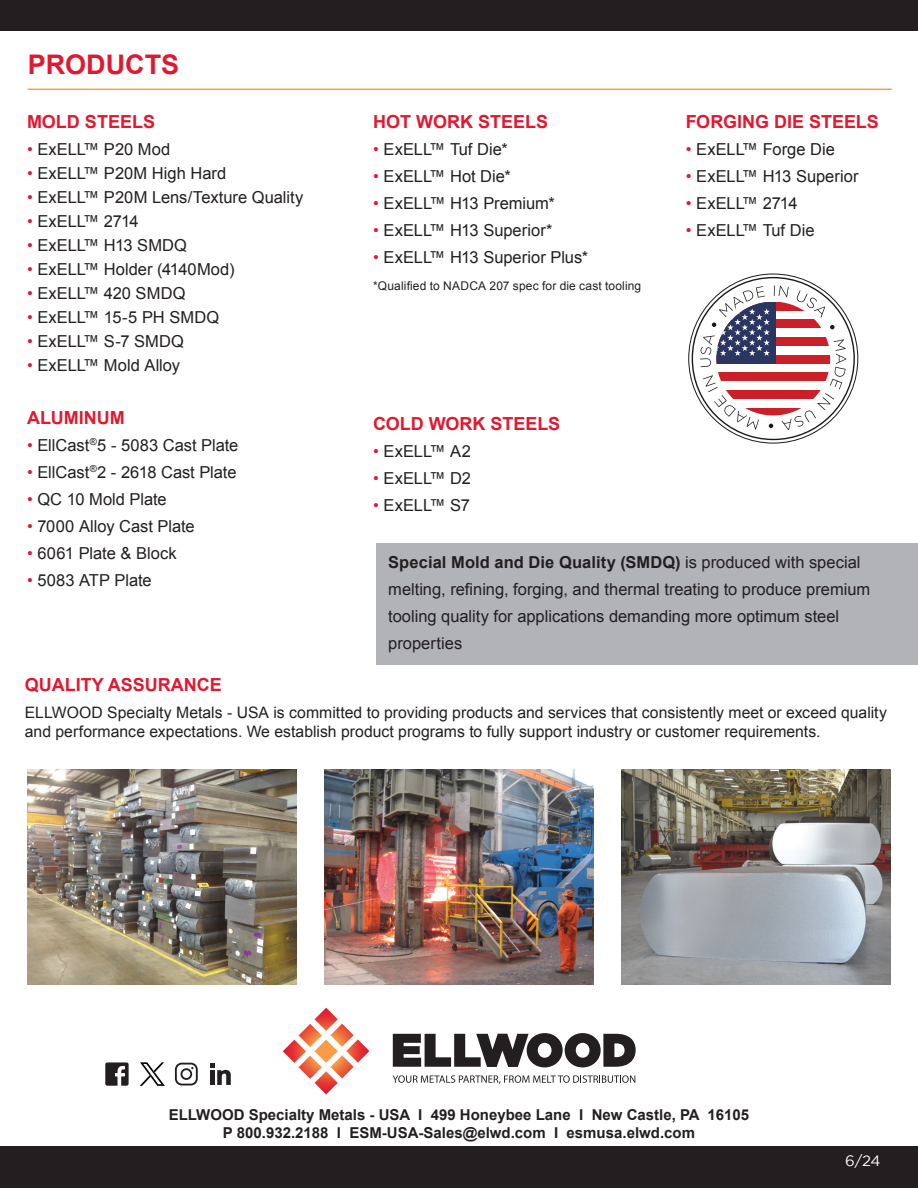
<style>
.page{position:relative;width:918px;height:1188px;background:#fff}
.page>*{position:absolute;margin:0;border:0;box-sizing:border-box;transform-origin:0 0}
.t1{font:700 27px "Arial";color:#e01931}
.t2{font:700 18px "Arial";color:#e01931}
.t3{font:16.5px/27px "Arial";color:#231f20}
.t4{font:15.75px/18.9px "Arial";color:#231f20}
.t5{font:700 15px "Arial";color:#231f20}
.t6{font:15px "Gotham";color:#fff}
.t7{font:12px "Arial";letter-spacing:.01em;color:#231f20}
.s1{color:#e01931}
.s2{font-weight:700}
</style>
<div class="page">
<div style="left:377px;top:543px;width:541px;height:121px;background:#b2b3b7"></div>
<svg style="left:689px;top:274px;width:169px;height:169px"></svg>
<svg style="left:700px;top:286px;width:146px;height:144px"></svg>
<div style="left:0;top:0;width:918px;height:30px;background:#231f20"></div>
<div style="left:0;top:1146px;width:918px;height:42px;background:#231f20"></div>
<hr style="left:28px;top:89px;width:864px;height:1px;background:#f89c4c">
<svg style="left:393px;top:1033px;width:243px;height:34px"></svg>
<svg style="left:283px;top:1008px;width:86px;height:86px"></svg>
<svg style="left:393px;top:1075px;width:242px;height:9px"></svg>
<img style="left:27px;top:769px;width:270px;height:215px">
<img style="left:324px;top:769px;width:270px;height:215px">
<img style="left:621px;top:769px;width:270px;height:215px">
<svg style="left:105px;top:1062px;width:24px;height:24px"></svg>
<svg style="left:175px;top:1063px;width:23px;height:23px"></svg>
<svg style="left:210px;top:1063px;width:21px;height:22px"></svg>
<div style="left:210px;top:1070px;width:5px;height:15px;background:#231f20"></div>
<svg style="left:140px;top:1062px;width:25px;height:24px"></svg>
<p class="t1" style="left:28px;top:46px;width:153px">PRODUCTS</p>
<p class="t2" style="left:27px;top:109px;width:130px">MOLD STEELS</p>
<p class="t3" style="left:27px;top:135px;width:145px"><span class="s1">•</span> ExELL™ P20 Mod</p>
<p class="t3" style="left:27px;top:159px;width:201px"><span class="s1">•</span> ExELL™ P20M High Hard</p>
<p class="t3" style="left:27px;top:183px;width:278px"><span class="s1">•</span> ExELL™ P20M Lens/Texture Quality</p>
<p class="t3" style="left:27px;top:207px;width:113px"><span class="s1">•</span> ExELL™ 2714</p>
<p class="t3" style="left:27px;top:231px;width:162px"><span class="s1">•</span> ExELL™ H13 SMDQ</p>
<p class="t3" style="left:27px;top:255px;width:209px"><span class="s1">•</span> ExELL™ Holder (4140Mod)</p>
<p class="t3" style="left:27px;top:279px;width:160px"><span class="s1">•</span> ExELL™ 420 SMDQ</p>
<p class="t3" style="left:27px;top:303px;width:194px"><span class="s1">•</span> ExELL™ 15-5 PH SMDQ</p>
<p class="t3" style="left:27px;top:327px;width:159px"><span class="s1">•</span> ExELL™ S-7 SMDQ</p>
<p class="t3" style="left:27px;top:351px;width:155px"><span class="s1">•</span> ExELL™ Mold Alloy</p>
<p class="t2" style="left:27px;top:405px;width:99px">ALUMINUM</p>
<p class="t3" style="left:27px;top:431px;width:213px"><span class="s1">•</span> EllCast<sup>®</sup>5 - 5083 Cast Plate</p>
<p class="t3" style="left:27px;top:458px;width:211px"><span class="s1">•</span> EllCast<sup>®</sup>2 - 2618 Cast Plate</p>
<p class="t3" style="left:27px;top:485px;width:141px"><span class="s1">•</span> QC 10 Mold Plate</p>
<p class="t3" style="left:27px;top:512px;width:169px"><span class="s1">•</span> 7000 Alloy Cast Plate</p>
<p class="t3" style="left:27px;top:539px;width:151px"><span class="s1">•</span> 6061 Plate &amp; Block</p>
<p class="t3" style="left:27px;top:566px;width:126px"><span class="s1">•</span> 5083 ATP Plate</p>
<p class="t2" style="left:373px;top:109px;width:177px">HOT WORK STEELS</p>
<p class="t3" style="left:373px;top:135px;width:136px"><span class="s1">•</span> ExELL™ Tuf Die*</p>
<p class="t3" style="left:373px;top:162px;width:139px"><span class="s1">•</span> ExELL™ Hot Die*</p>
<p class="t3" style="left:373px;top:189px;width:183px"><span class="s1">•</span> ExELL™ H13 Premium*</p>
<p class="t3" style="left:373px;top:216px;width:181px"><span class="s1">•</span> ExELL™ H13 Superior*</p>
<p class="t3" style="left:373px;top:243px;width:217px"><span class="s1">•</span> ExELL™ H13 Superior Plus*</p>
<p class="t7" style="left:373px;top:278px;width:270px">*Qualified to NADCA 207 spec for die cast tooling</p>
<p class="t2" style="left:686px;top:109px;width:195px">FORGING DIE STEELS</p>
<p class="t3" style="left:686px;top:135px;width:151px"><span class="s1">•</span> ExELL™ Forge Die</p>
<p class="t3" style="left:686px;top:162px;width:174px"><span class="s1">•</span> ExELL™ H13 Superior</p>
<p class="t3" style="left:686px;top:189px;width:113px"><span class="s1">•</span> ExELL™ 2714</p>
<p class="t3" style="left:686px;top:216px;width:130px"><span class="s1">•</span> ExELL™ Tuf Die</p>
<p class="t2" style="left:373px;top:412px;width:189px">COLD WORK STEELS</p>
<p class="t3" style="left:373px;top:438px;width:99px"><span class="s1">•</span> ExELL™ A2</p>
<p class="t3" style="left:373px;top:465px;width:99px"><span class="s1">•</span> ExELL™ D2</p>
<p class="t3" style="left:373px;top:492px;width:98px"><span class="s1">•</span> ExELL™ S7</p>
<p class="t3" style="left:388px;top:549px;width:483px"><span class="s2">Special Mold and Die Quality (SMDQ)</span> is produced with special melting, refining, forging, and thermal treating to produce premium tooling quality for applications demanding more optimum steel</p>
<p class="t3" style="left:388px;top:630px;width:76px">properties</p>
<p class="t2" style="left:25px;top:673px;width:199px">QUALITY ASSURANCE</p>
<p class="t4" style="left:25px;top:703px;width:864px">ELLWOOD Specialty Metals - USA is committed to providing products and services that consistently meet or exceed quality and performance expectations. We establish product programs to fully support industry or customer requirements.</p>
<p class="t5" style="left:169px;top:1104px;width:582px">ELLWOOD Specialty Metals - USA I 499 Honeybee Lane I New Castle, PA 16105</p>
<p class="t5" style="left:223px;top:1122px;width:474px">P 800.932.2188 I ESM-USA-Sales@elwd.com I esmusa.elwd.com</p>
<p class="t6" style="left:845px;top:1152px;width:37px">6/24</p>
</div>
